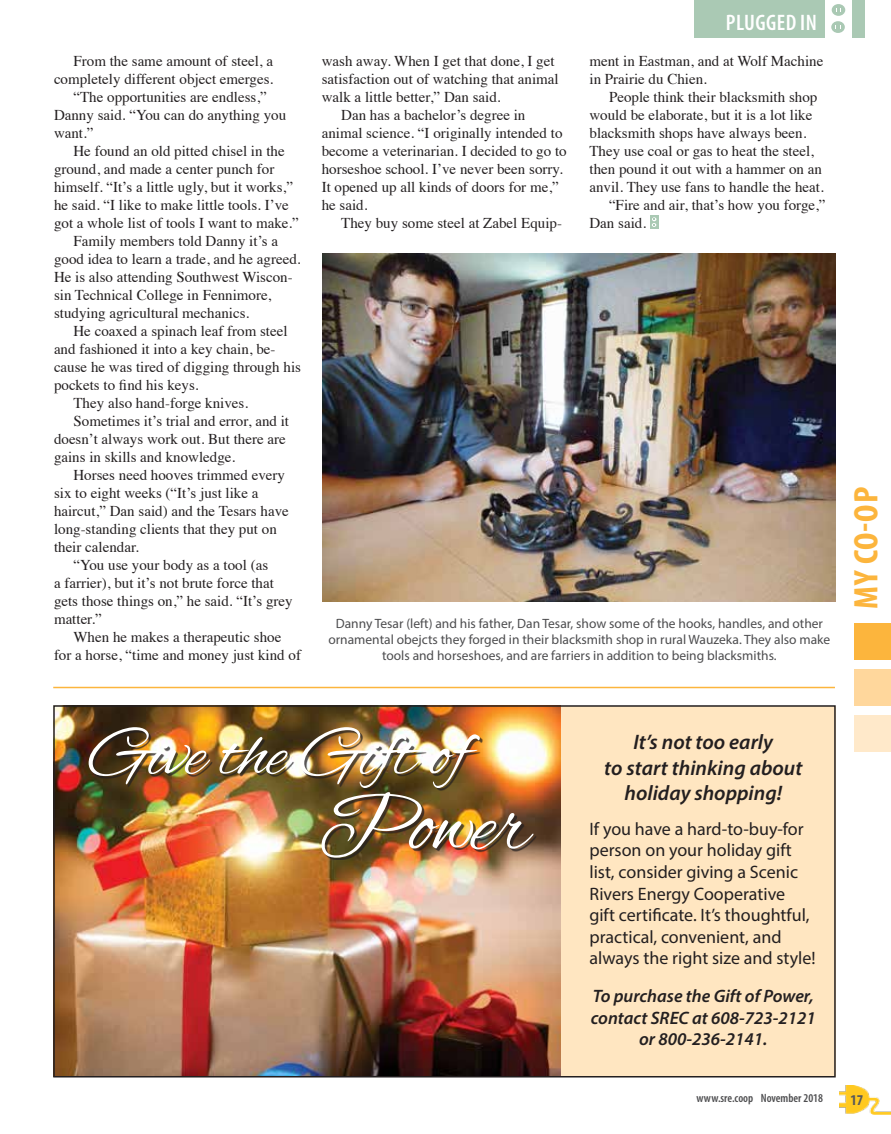
<style>
.page{position:relative;width:891px;height:1134px;background:#fff}
.page>*{position:absolute;margin:0;border:0;box-sizing:border-box;transform-origin:0 0}
.t1{font:87px "Alex Brush";color:#fff}
.t2{font:72px "Alex Brush";color:#fff}
.t3{font:700 condensed 34.2px "Myriad Pro";color:#fcb53d;scale:1.05 1}
.t4{font:600 condensed 22.5px "Myriad Pro";letter-spacing:.02em;color:#fff}
.t5{font:italic 600 21px/25.2px "Myriad Pro";color:#231f20;text-align:center}
.t6{font:18px/21.6px "Myriad Pro";color:#231f20}
.t7{font:italic 600 18px/21.6px "Myriad Pro";color:#231f20;text-align:center}
.t8{font:15px/18px "Times";color:#231f20}
.t9{font:700 condensed 15px "Myriad Pro";color:#58595b}
.t10{font:13.5px/16.2px "Myriad Pro";color:#4d4d4f;text-align:center}
.t11{font:600 condensed 12px "Myriad Pro";color:#4d4d4f}
</style>
<div class="page">
<div style="left:546px;top:706px;width:290px;height:371px;background:#ffe6c1"></div>
<img style="left:840px;top:1085px;width:51px;height:30px">
<div style="left:854px;top:623px;width:37px;height:37px;background:#fcb53d"></div>
<div style="left:854px;top:669px;width:37px;height:37px;background:#ffd79c"></div>
<div style="left:854px;top:715px;width:37px;height:37px;background:#ffe9ca"></div>
<div style="left:694px;top:0;width:170px;height:37px;background:#aac9b4"></div>
<div style="left:825px;top:0;width:27px;height:38px;background:#fff"></div>
<div style="left:832px;top:4px;width:13px;height:12px;background:#aac9b4;border-radius:50%"></div>
<div style="left:831px;top:21px;width:14px;height:12px;background:#aac9b4;border-radius:50%"></div>
<img style="left:322px;top:254px;width:513px;height:348px">
<img style="left:56px;top:708px;width:505px;height:367px">
<div style="left:91px;top:730px;width:445px;height:130px;background:#231f20;opacity:.75"></div>
<hr style="left:53px;top:687px;width:782px;height:1px;background:#fcb53d">
<div style="left:53px;top:705px;width:783px;height:373px;border:2px solid #231f20"></div>
<div style="left:650px;top:215px;width:9px;height:14px;background:#aac9b4"></div>
<svg style="left:652px;top:217px;width:4px;height:10px"></svg>
<p class="t8" style="left:74px;top:51px;width:201px">From the same amount of steel, a</p>
<p class="t8" style="left:54px;top:69px;width:221px">completely different object emerges.</p>
<p class="t8" style="left:74px;top:87px;width:195px">“The opportunities are endless,”</p>
<p class="t8" style="left:54px;top:105px;width:234px">Danny said. “You can do anything you</p>
<p class="t8" style="left:54px;top:123px;width:41px">want.”</p>
<p class="t8" style="left:74px;top:141px;width:213px">He found an old pitted chisel in the</p>
<p class="t8" style="left:54px;top:159px;width:222px">ground, and made a center punch for</p>
<p class="t8" style="left:54px;top:177px;width:241px">himself. “It’s a little ugly, but it works,”</p>
<p class="t8" style="left:54px;top:195px;width:236px">he said. “I like to make little tools. I’ve</p>
<p class="t8" style="left:54px;top:213px;width:246px">got a whole list of tools I want to make.”</p>
<p class="t8" style="left:74px;top:231px;width:206px">Family members told Danny it’s a</p>
<p class="t8" style="left:54px;top:249px;width:248px">good idea to learn a trade, and he agreed.</p>
<p class="t8" style="left:54px;top:267px;width:240px">He is also attending Southwest Wiscon-</p>
<p class="t8" style="left:54px;top:285px;width:219px">sin Technical College in Fennimore,</p>
<p class="t8" style="left:54px;top:303px;width:197px">studying agricultural mechanics.</p>
<p class="t8" style="left:74px;top:321px;width:216px">He coaxed a spinach leaf from steel</p>
<p class="t8" style="left:54px;top:339px;width:223px">and fashioned it into a key chain, be-</p>
<p class="t8" style="left:54px;top:357px;width:249px">cause he was tired of digging through his</p>
<p class="t8" style="left:54px;top:375px;width:146px">pockets to find his keys.</p>
<p class="t8" style="left:74px;top:393px;width:176px">They also hand-forge knives.</p>
<p class="t8" style="left:74px;top:411px;width:217px">Sometimes it’s trial and error, and it</p>
<p class="t8" style="left:54px;top:429px;width:233px">doesn’t always work out. But there are</p>
<p class="t8" style="left:54px;top:447px;width:183px">gains in skills and knowledge.</p>
<p class="t8" style="left:74px;top:465px;width:213px">Horses need hooves trimmed every</p>
<p class="t8" style="left:54px;top:483px;width:206px">six to eight weeks (“It’s just like a</p>
<p class="t8" style="left:54px;top:501px;width:236px">haircut,” Dan said) and the Tesars have</p>
<p class="t8" style="left:54px;top:519px;width:224px">long-standing clients that they put on</p>
<p class="t8" style="left:54px;top:537px;width:86px">their calendar.</p>
<p class="t8" style="left:74px;top:555px;width:196px">“You use your body as a tool (as</p>
<p class="t8" style="left:54px;top:573px;width:221px">a farrier), but it’s not brute force that</p>
<p class="t8" style="left:54px;top:591px;width:240px">gets those things on,” he said. “It’s grey</p>
<p class="t8" style="left:54px;top:609px;width:49px">matter.”</p>
<p class="t8" style="left:74px;top:627px;width:209px">When he makes a therapeutic shoe</p>
<p class="t8" style="left:54px;top:645px;width:249px">for a horse, “time and money just kind of</p>
<p class="t8" style="left:322px;top:51px;width:234px">wash away. When I get that done, I get</p>
<p class="t8" style="left:322px;top:69px;width:239px">satisfaction out of watching that animal</p>
<p class="t8" style="left:322px;top:87px;width:180px">walk a little better,” Dan said.</p>
<p class="t8" style="left:341px;top:105px;width:186px">Dan has a bachelor’s degree in</p>
<p class="t8" style="left:322px;top:123px;width:242px">animal science. “I originally intended to</p>
<p class="t8" style="left:322px;top:141px;width:246px">become a veterinarian. I decided to go to</p>
<p class="t8" style="left:322px;top:159px;width:243px">horseshoe school. I’ve never been sorry.</p>
<p class="t8" style="left:322px;top:177px;width:239px">It opened up all kinds of doors for me,”</p>
<p class="t8" style="left:322px;top:195px;width:47px">he said.</p>
<p class="t8" style="left:341px;top:213px;width:222px">They buy some steel at Zabel Equip-</p>
<h3 class="t4" style="left:726px;top:9px;width:93px">PLUGGED IN</h3>
<p class="t8" style="left:590px;top:51px;width:235px">ment in Eastman, and at Wolf Machine in Prairie du Chien.</p>
<p class="t8" style="left:609px;top:87px;width:210px">People think their blacksmith shop</p>
<p class="t8" style="left:590px;top:105px;width:224px">would be elaborate, but it is a lot like</p>
<p class="t8" style="left:590px;top:123px;width:219px">blacksmith shops have always been.</p>
<p class="t8" style="left:590px;top:141px;width:226px">They use coal or gas to heat the steel,</p>
<p class="t8" style="left:590px;top:159px;width:234px">then pound it out with a hammer on an</p>
<p class="t8" style="left:590px;top:177px;width:236px">anvil. They use fans to handle the heat.</p>
<p class="t8" style="left:609px;top:195px;width:218px">“Fire and air, that’s how you forge,”</p>
<p class="t8" style="left:590px;top:213px;width:58px">Dan said.</p>
<p class="t10" style="left:328px;top:615px;width:504px">Danny Tesar (left) and his father, Dan Tesar, show some of the hooks, handles, and other ornamental obejcts they forged in their blacksmith shop in rural Wauzeka. They also make tools and horseshoes, and are farriers in addition to being blacksmiths.</p>
<h3 class="t3" style="left:845px;top:609px;width:117px;rotate:-90deg">MY CO-OP</h3>
<h2 class="t2" style="left:90px;top:714px;width:380px">Give the Gift of</h2>
<h1 class="t1" style="left:318px;top:776px;width:214px">Power</h1>
<h3 class="t5" style="left:604px;top:729px;width:200px">It’s not too early<br>to start thinking about holiday shopping!</h3>
<p class="t6" style="left:590px;top:818px;width:228px">If you have a hard-to-buy-for person on your holiday gift list, consider giving a Scenic<br>Rivers Energy Cooperative<br>gift certificate. It’s thoughtful, practical, convenient, and always the right size and style!</p>
<p class="t7" style="left:591px;top:985px;width:227px">To purchase the Gift of Power, contact SREC at 608-723-2121 or 800-236-2141.</p>
<p class="t11" style="left:697px;top:1091px;width:128px">www.sre.coop November 2018</p>
<p class="t9" style="left:850px;top:1090px;width:14px">17</p>
</div>
